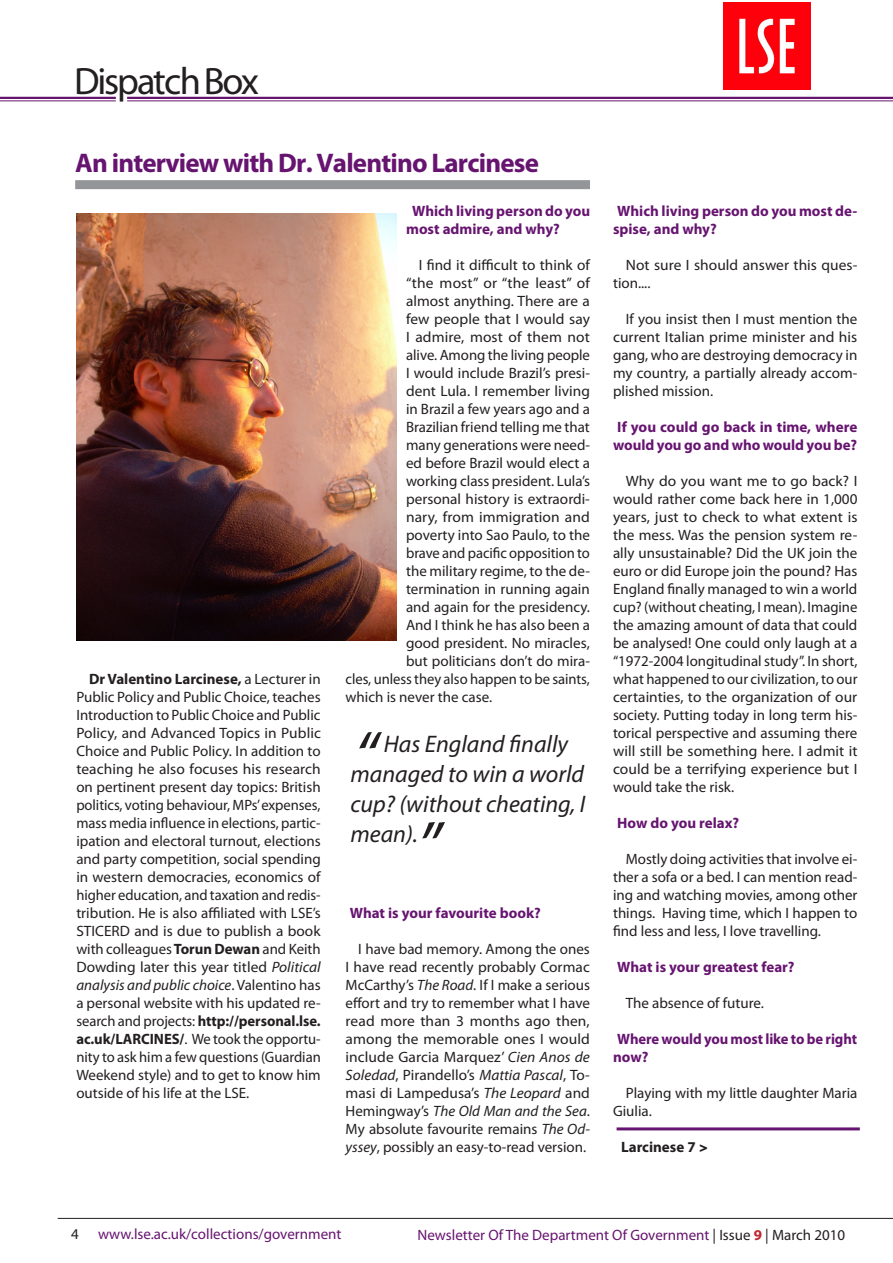
<style>
.page{position:relative;width:893px;height:1263px;background:#fff}
.page>*{position:absolute;margin:0;border:0;box-sizing:border-box;transform-origin:0 0}
.t1{font:italic 67.5px "Myriad Pro";color:#231f20}
.t2{font:38.25px "Myriad Pro";letter-spacing:-.055em;color:#231f20}
.t3{font:700 27px "Myriad Pro";letter-spacing:-.03em;color:#661470}
.t4{font:italic 24px/30px "Myriad Pro";color:#231f20}
.t5{font:15px/18px "Myriad Pro";color:#231f20;text-align:justify}
.t6{font:700 15px/18px "Myriad Pro";color:#661470}
.t7{font:15px "Myriad Pro";color:#661470}
.t8{font:700 15px "Myriad Pro";color:#231f20}
.s1{font-weight:700}
.s2{font-style:italic}
.s3{font-family:"Cooper Black Std";font-weight:400;font-style:italic}
.s4{color:#231f20}
.s5{font-weight:700;color:#c0262d}
</style>
<div class="page">
<div style="left:75px;top:180px;width:515px;height:9px;background:#939598"></div>
<hr style="left:0;top:97px;width:116px;height:2px;background:#661470">
<hr style="left:0;top:100px;width:116px;height:1px;background:#661470">
<hr style="left:127px;top:97px;width:766px;height:2px;background:#661470">
<hr style="left:127px;top:100px;width:766px;height:1px;background:#661470">
<img style="left:724px;top:2px;width:87px;height:87px">
<hr style="left:58px;top:1218px;width:835px;height:1px;background:#231f20">
<img style="left:77px;top:214px;width:320px;height:426px">
<hr style="left:617px;top:1127px;width:243px;height:3px;background:#661470">
<h2 class="t2" style="left:74px;top:58px;width:186px">Dispatch Box</h2>
<h3 class="t3" style="left:75px;top:145px;width:465px">An interview with Dr. Valentino Larcinese</h3>
<p class="t5" style="left:76px;top:670px;width:246px;text-indent:13px"><span class="s1">Dr Valentino Larcinese,</span> a Lecturer in Public Policy and Public Choice, teaches Introduction to Public Choice and Public Policy, and Advanced Topics in Public Choice and Public Policy. In addition to teaching he also focuses his research on pertinent present day topics: British politics, voting behaviour, MPs’ expenses, mass media influence in elections, partic&shy;ipation and electoral turnout, elections and party competition, social spending in western democracies, economics of higher education, and taxation and redis&shy;tribution. He is also affiliated with LSE’s STICERD and is due to publish a book with colleagues <span class="s1">Torun Dewan</span> and Keith Dowding later this year titled <span class="s2">Political analysis and public choice</span>. Valentino has a personal website with his updated re&shy;search and projects: <span class="s1">http://personal.lse. ac.uk/LARCINES/</span>. We took the opportu&shy;nity to ask him a few questions (Guardian Weekend style) and to get to know him outside of his life at the LSE.</p>
<p class="t6" style="left:406px;top:201px;width:185px;text-indent:6px">Which living person do you most admire, and why?</p>
<p class="t5" style="left:419px;top:256px;width:173px">I find it difficult to think of</p>
<p class="t5" style="left:406px;top:274px;width:185px">“the most” or “the least” of</p>
<p class="t5" style="left:406px;top:292px;width:185px">almost anything. There are a</p>
<p class="t5" style="left:406px;top:310px;width:185px">few people that I would say</p>
<p class="t5" style="left:406px;top:328px;width:185px">I admire, most of them not</p>
<p class="t5" style="left:406px;top:346px;width:185px">alive. Among the living people</p>
<p class="t5" style="left:406px;top:364px;width:185px">I would include Brazil’s presi-</p>
<p class="t5" style="left:406px;top:382px;width:185px">dent Lula. I remember living</p>
<p class="t5" style="left:406px;top:400px;width:185px">in Brazil a few years ago and a</p>
<p class="t5" style="left:406px;top:418px;width:185px">Brazilian friend telling me that</p>
<p class="t5" style="left:406px;top:436px;width:185px">many generations were need-</p>
<p class="t5" style="left:406px;top:454px;width:185px">ed before Brazil would elect a</p>
<p class="t5" style="left:406px;top:472px;width:185px">working class president. Lula’s</p>
<p class="t5" style="left:406px;top:490px;width:185px">personal history is extraordi-</p>
<p class="t5" style="left:406px;top:508px;width:185px">nary, from immigration and</p>
<p class="t5" style="left:406px;top:526px;width:185px">poverty into Sao Paulo, to the</p>
<p class="t5" style="left:406px;top:544px;width:185px">brave and pacific opposition to</p>
<p class="t5" style="left:406px;top:562px;width:185px">the military regime, to the de-</p>
<p class="t5" style="left:406px;top:580px;width:185px">termination in running again</p>
<p class="t5" style="left:406px;top:598px;width:185px">and again for the presidency.</p>
<p class="t5" style="left:406px;top:616px;width:185px">And I think he has also been a</p>
<p class="t5" style="left:406px;top:634px;width:185px">good president. No miracles,</p>
<p class="t5" style="left:406px;top:652px;width:185px">but politicians don’t do mira-</p>
<p class="t5" style="left:346px;top:670px;width:246px">cles, unless they also happen to be saints,</p>
<p class="t5" style="left:346px;top:688px;width:148px">which is never the case.</p>
<h1 class="t1" style="left:354px;top:714px;width:25px">“</h1>
<h3 class="t4" style="left:350px;top:728px;width:237px;text-indent:33px">Has England finally managed to win a world cup? (without cheating, I mean).</h3>
<h1 class="t1" style="left:418px;top:804px;width:25px">”</h1>
<p class="t6" style="left:350px;top:903px;width:193px">What is your favourite book?</p>
<p class="t5" style="left:346px;top:940px;width:246px;text-indent:13px">I have bad memory. Among the ones I have read recently probably Cormac McCarthy’s <span class="s2">The Road</span>. If I make a serious effort and try to remember what I have read more than 3 months ago then, among the memorable ones I would include Garcia Marquez’ <span class="s2">Cien Anos de Soledad</span>, Pirandello’s <span class="s2">Mattia Pascal</span>, To&shy;masi di Lampedusa’s <span class="s2">The Leopard</span> and Hemingway’s <span class="s2">The Old Man and the Sea</span>.<br>My absolute favourite remains <span class="s2">The Od&shy;yssey</span>, possibly an easy-to-read version.</p>
<p class="t6" style="left:613px;top:201px;width:246px">Which living person do you most de&shy;spise, and why?</p>
<p class="t5" style="left:613px;top:256px;width:246px;text-indent:13px">Not sure I should answer this ques&shy;tion....</p>
<p class="t5" style="left:613px;top:310px;width:246px;text-indent:13px">If you insist then I must mention the current Italian prime minister and his gang, who are destroying democracy in my country, a partially already accom&shy;plished mission.</p>
<p class="t6" style="left:613px;top:417px;width:246px">If you could go back in time, where would you go and who would you be?</p>
<p class="t5" style="left:613px;top:472px;width:246px;text-indent:13px">Why do you want me to go back? I would rather come back here in 1,000 years, just to check to what extent is the mess. Was the pension system re&shy;ally unsustainable? Did the UK join the euro or did Europe join the pound? Has England finally managed to win a world cup? (without cheating, I mean). Imagine the amazing amount of data that could be analysed! One could only laugh at a “1972-2004 longitudinal study”. In short, what happened to our civilization, to our certainties, to the organization of our society. Putting today in long term his&shy;torical perspective and assuming there will still be something here. I admit it could be a terrifying experience but I would take the risk.</p>
<p class="t6" style="left:617px;top:813px;width:123px">How do you relax?</p>
<p class="t5" style="left:613px;top:850px;width:246px;text-indent:13px">Mostly doing activities that involve ei&shy;ther a sofa or a bed. I can mention read&shy;ing and watching movies, among other things. Having time, which I happen to find less and less, I love travelling.</p>
<p class="t6" style="left:617px;top:957px;width:179px">What is your greatest fear?</p>
<p class="t5" style="left:626px;top:994px;width:140px">The absence of future.</p>
<p class="t6" style="left:613px;top:1029px;width:246px">Where would you most like to be right now?</p>
<p class="t5" style="left:613px;top:1084px;width:246px;text-indent:13px">Playing with my little daughter Maria<br>Giulia.</p>
<p class="t8" style="left:621px;top:1137px;width:88px">Larcinese 7 <span class="s3">&gt;</span></p>
<p class="t5" style="left:71px;top:1225px;width:9px">4</p>
<p class="t7" style="left:98px;top:1225px;width:245px">www.lse.ac.uk/collections/government</p>
<p class="t7" style="left:418px;top:1225px;width:429px">Newsletter Of The Department Of Government <span class="s4">| Issue</span> <span class="s5">9</span> <span class="s4">| March 2010</span></p>
</div>
